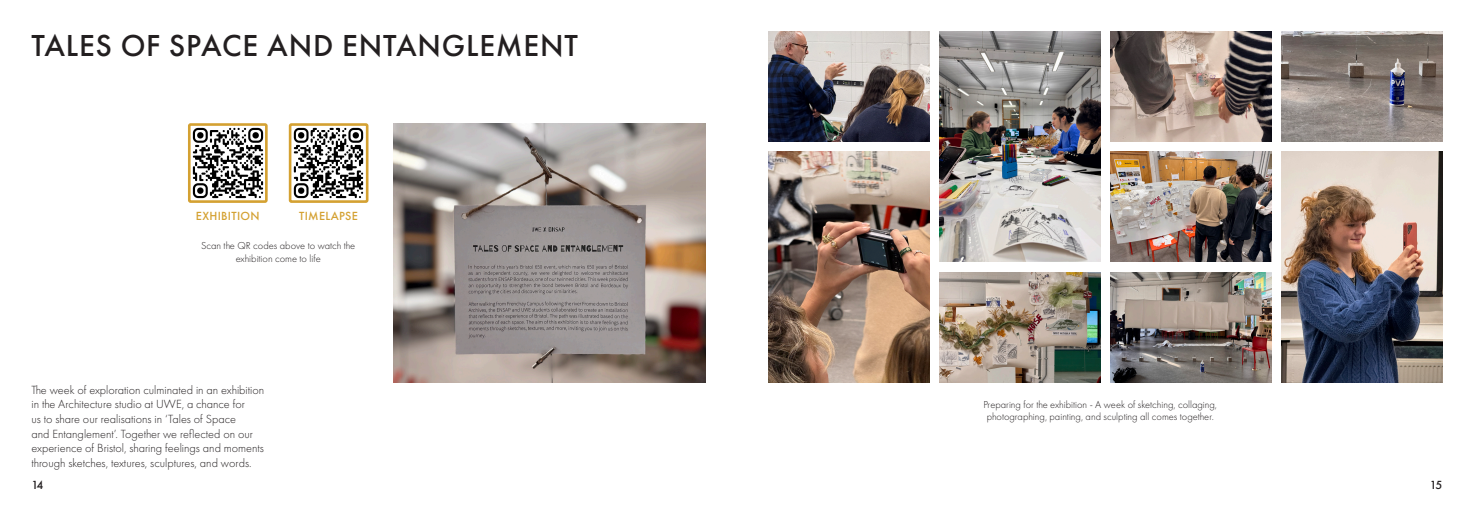
<style>
.page{position:relative;width:1474px;height:521px;background:#fff}
.page>*{position:absolute;margin:0;border:0;box-sizing:border-box;transform-origin:0 0}
.Paragraph_Style_6{font:500 31.5px "Futura PT";letter-spacing:.025em;color:#231f20}
.t1{font:300 12.25px/14.7px "Futura PT";color:#231f20}
.Paragraph_Style_6-2{font:500 12.25px "Futura PT";letter-spacing:.025em;color:#d4a132}
.t2{font:500 12.25px "Futura PT";color:#231f20}
.t3{font:300 10.5px/12.6px "Futura PT";color:#231f20;text-align:center}
</style>
<div class="page">
<img style="left:939px;top:32px;width:161px;height:230px">
<img style="left:768px;top:152px;width:161px;height:230px">
<img style="left:1281px;top:152px;width:161px;height:230px">
<img style="left:1110px;top:32px;width:161px;height:109px">
<img style="left:1281px;top:32px;width:161px;height:109px">
<img style="left:1110px;top:152px;width:161px;height:110px">
<img style="left:939px;top:272px;width:161px;height:110px">
<img style="left:768px;top:32px;width:161px;height:109px">
<img style="left:1110px;top:272px;width:161px;height:110px">
<img style="left:393px;top:123px;width:312px;height:259px">
<img style="left:192px;top:127px;width:72px;height:72px">
<div style="left:188px;top:123px;width:80px;height:80px;border:3px solid #d4a132"></div>
<img style="left:293px;top:127px;width:71px;height:72px">
<div style="left:289px;top:123px;width:79px;height:80px;border:3px solid #d4a132"></div>
<p class="Paragraph_Style_6" style="left:32px;top:26px;width:548px">TALES OF SPACE AND ENTANGLEMENT</p>
<p class="Paragraph_Style_6-2" style="left:196px;top:208px;width:65px">EXHIBITION</p>
<p class="Paragraph_Style_6-2" style="left:299px;top:208px;width:60px">TIMELAPSE</p>
<p class="t3" style="left:201px;top:239px;width:156px">Scan the QR codes above to watch the exhibition come to life</p>
<p class="t1" style="left:32px;top:382px;width:234px">The week of exploration culminated in an exhibition in the Architecture studio at UWE, a chance for<br>us to share our realisations in ‘Tales of Space<br>and Entanglement’. Together we reflected on our experience of Bristol, sharing feelings and moments through sketches, textures, sculptures, and words.</p>
<p class="t3" style="left:983px;top:398px;width:235px">Preparing for the exhibition - A week of sketching, collaging, photographing, painting, and sculpting all comes together.</p>
<p class="t2" style="left:32px;top:478px;width:14px">14</p>
<p class="t2" style="left:1429px;top:478px;width:14px">15</p>
</div>
